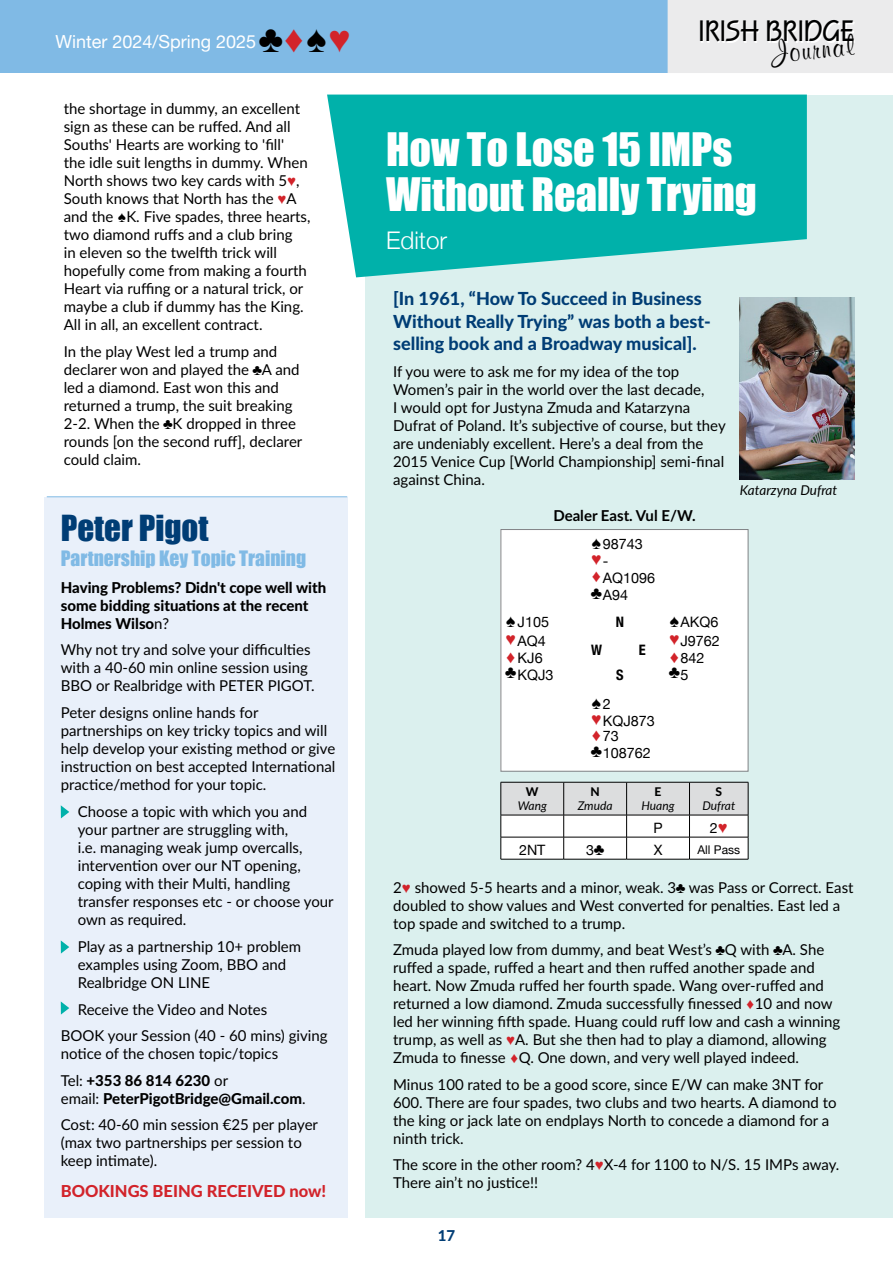
<style>
.page{position:relative;width:893px;height:1263px;background:#fff}
.page>*{position:absolute;margin:0;border:0;box-sizing:border-box;transform-origin:0 0}
.t1{font:42.3px/44.7px "Impact";color:#fff}
.t2{font:33px "Impact";color:#003d75}
.t3{font:700 30.6px "Squire D";color:#000101}
.t4{font:700 30.6px "Murray Hill BT";color:#000}
.t5{font:300 24.3px "Helvetica Neue";color:#fff}
.t6{font:19.5px "Impact";color:#80bae5}
.t7{font:800 18px/22.5px "Lato";color:#003d75}
.t8{font:18px "Helvetica Neue";color:#fff}
.t9{font:17.55px "Andale Mono";color:#000}
.t10{font:17.55px "Andale Mono";color:#d2232a}
.t11{font:800 16.5px "Lato";color:#d2232a}
.t12{font:15px/18px "Lato";color:#000}
.t13{font:800 15px/18px "Lato";color:#000}
.t14{font:700 15px "Lato";color:#000}
.t15{font:800 15px "Lato";color:#003d75}
.t16{font:14.4px/16px "Helvetica Neue";color:#000}
.t17{font:700 condensed 14.4px "Helvetica Neue";color:#000}
.t18{font:14.25px "Helvetica Neue";color:#000}
.t19{font:italic 13.5px "Lato";color:#000}
.t20{font:italic 12px "Lato";color:#000}
.t21{font:12px "Helvetica Neue";color:#000}
.t22{font:800 12px "Lato";color:#000}
.s1{font-family:"Andale Mono";font-size:38.1px;color:#000}
.s2{font-family:"Andale Mono";font-size:38.1px;color:#d2232a}
.s3{font-family:"Andale Mono";color:#d2232a}
.s4{font-family:"Andale Mono"}
.s5{font-weight:400}
.s6{font-weight:800}
.s7{font-family:"Andale Mono";font-size:17.55px}
.s8{font-family:"Helvetica Neue";font-size:14.4px;color:#000}
.s9{font-family:"Andale Mono";font-size:17.55px;color:#d2232a}
.s10{font-family:"Helvetica Neue";font-size:14.4px}
.s11{font-family:"Andale Mono";font-size:16.5px;color:#d2232a}
.s12{font-family:"Andale Mono";font-size:16.5px}
</style>
<div class="page">
<div style="left:0;top:0;width:892px;height:73px;background:#80bae5"></div>
<div style="left:668px;top:0;width:225px;height:73px;background:#ebebec"></div>
<div style="left:702px;top:22px;width:153px;height:21px;background:linear-gradient(to right,#f2f2f2,#f2f2f3)"></div>
<div style="left:44px;top:497px;width:303px;height:720px;background:#e9f0fa"></div>
<div style="left:366px;top:95px;width:527px;height:1122px;background:#dbf0ee"></div>
<div style="left:501px;top:529px;width:247px;height:242px;background:#fff"></div>
<svg style="left:501px;top:782px;width:248px;height:77px"></svg>
<hr style="left:501px;top:859px;width:63px;height:1px;background:#000">
<hr style="left:564px;top:859px;width:63px;height:1px;background:#000">
<hr style="left:627px;top:859px;width:62px;height:1px;background:#000">
<hr style="left:689px;top:859px;width:59px;height:1px;background:#000">
<svg style="left:327px;top:95px;width:480px;height:182px;fill:#00b1aa"></svg>
<svg style="left:61px;top:805px;width:8px;height:13px"></svg>
<svg style="left:61px;top:940px;width:8px;height:13px"></svg>
<svg style="left:61px;top:1001px;width:8px;height:13px"></svg>
<img style="left:740px;top:298px;width:115px;height:181px">
<hr style="left:47px;top:496px;width:300px;height:1px;background:#80bae5">
<p class="t8" style="left:56px;top:28px;width:297px">Winter 2024/Spring 2025 <span class="s1">♣</span><span class="s2">♦</span><span class="s1">♠</span><span class="s2">♥</span></p>
<p class="t12" style="left:64px;top:99px;width:248px">the shortage in dummy, an excellent sign as these can be ruffed. And all Souths' Hearts are working to 'fill'<br>the idle suit lengths in dummy. When North shows two key cards with 5<span class="s3">♥</span>, South knows that North has the <span class="s3">♥</span>A and the <span class="s4">♠</span>K. Five spades, three hearts, two diamond ruffs and a club bring<br>in eleven so the twelfth trick will hopefully come from making a fourth Heart via ruffing or a natural trick, or maybe a club if dummy has the King.<br>All in all, an excellent contract.</p>
<p class="t12" style="left:64px;top:342px;width:240px">In the play West led a trump and declarer won and played the <span class="s4">♣</span>A and led a diamond. East won this and returned a trump, the suit breaking<br>2-2. When the <span class="s4">♣</span>K dropped in three rounds [on the second ruff], declarer could claim.</p>
<h2 class="t2" style="left:61px;top:502px;width:149px">Peter Pigot</h2>
<h3 class="t6" style="left:61px;top:543px;width:247px">Partnership Key Topic Training</h3>
<p class="t13" style="left:61px;top:578px;width:267px">Having Problems? Didn't cope well with some bidding situations at the recent<br>Holmes Wilso<span class="s5">n?</span></p>
<p class="t12" style="left:61px;top:640px;width:255px">Why not try and solve your difficulties with a 40-60 min online session using<br>BBO or Realbridge with PETER PIGOT.</p>
<p class="t12" style="left:61px;top:703px;width:276px">Peter designs online hands for partnerships on key tricky topics and will help develop your existing method or give instruction on best accepted International practice/method for your topic.</p>
<p class="t12" style="left:78px;top:802px;width:257px">Choose a topic with which you and your partner are struggling with,<br>i.e. managing weak jump overcalls, intervention over our NT opening, coping with their Multi, handling transfer responses etc - or choose your own as required.</p>
<p class="t12" style="left:78px;top:937px;width:225px">Play as a partnership 10+ problem examples using Zoom, BBO and<br>Realbridge ON LINE</p>
<p class="t12" style="left:61px;top:995px;width:268px;line-height:26.5px;text-indent:17px">Receive the Video and Notes<br>BOOK your Session (40 - 60 mins) giving</p>
<p class="t12" style="left:61px;top:1040px;width:219px;line-height:26.5px">notice of the chosen topic/topics<br>Tel: <span class="s6">+353 86 814 6230</span> or</p>
<p class="t12" style="left:61px;top:1084px;width:259px;line-height:26.5px">email: <span class="s6">PeterPigotBridge@Gmail.com</span>.<br>Cost: 40-60 min session €25 per player</p>
<p class="t12" style="left:61px;top:1133px;width:243px">(max two partnerships per session to keep intimate).</p>
<p class="t11" style="left:61px;top:1178px;width:267px">BOOKINGS BEING RECEIVED now!</p>
<h3 class="t3" style="left:699px;top:14px;width:157px">IRISH BRIDGE</h3>
<h3 class="t4" style="left:769px;top:34px;width:84px;rotate:-6deg">Journal</h3>
<h1 class="t1" style="left:386px;top:126px;width:372px">How To Lose 15 IMPs<br>Without Really Trying</h1>
<h3 class="t5" style="left:386px;top:221px;width:63px">Editor</h3>
<p class="t7" style="left:393px;top:287px;width:319px">[In 1961, “How To Succeed in Business<br>Without Really Trying” was both a best&shy;selling book and a Broadway musical].</p>
<p class="t12" style="left:393px;top:362px;width:334px">If you were to ask me for my idea of the top Women’s pair in the world over the last decade,<br>I would opt for Justyna Zmuda and Katarzyna Dufrat of Poland. It’s subjective of course, but they are undeniably excellent. Here’s a deal from the 2015 Venice Cup [World Championship] semi-final against China.</p>
<p class="t14" style="left:553px;top:505px;width:144px">Dealer East. Vul E/W.</p>
<p class="t16" style="left:591px;top:537px;width:53px"><span class="s7">♠</span>98743</p>
<p class="t10" style="left:591px;top:547px;width:19px">♥<span class="s8">-</span></p>
<p class="t16" style="left:591px;top:570px;width:66px;line-height:17.2px"><span class="s9">♦</span>AQ1096 <span class="s7">♣</span>A94</p>
<p class="t16" style="left:506px;top:615px;width:45px"><span class="s7">♠</span>J105</p>
<p class="t17" style="left:616px;top:610px;width:10px">N</p>
<p class="t16" style="left:669px;top:615px;width:51px"><span class="s7">♠</span>AKQ6</p>
<p class="t16" style="left:506px;top:634px;width:42px"><span class="s9">♥</span>AQ4</p>
<p class="t17" style="left:591px;top:637px;width:12px">W</p>
<p class="t17" style="left:639px;top:637px;width:8px">E</p>
<p class="t19" style="left:740px;top:480px;width:99px">Katarzyna Dufrat</p>
<p class="t16" style="left:669px;top:634px;width:52px"><span class="s9">♥</span>J9762</p>
<p class="t16" style="left:506px;top:651px;width:39px"><span class="s9">♦</span>KJ6</p>
<p class="t16" style="left:669px;top:651px;width:37px"><span class="s9">♦</span>842</p>
<p class="t16" style="left:506px;top:667px;width:50px"><span class="s7">♣</span>KQJ3</p>
<p class="t17" style="left:616px;top:663px;width:9px">S</p>
<p class="t9" style="left:669px;top:661px;width:21px">♣<span class="s10">5</span></p>
<p class="t9" style="left:591px;top:691px;width:21px">♠<span class="s10">2</span></p>
<p class="t16" style="left:591px;top:713px;width:65px"><span class="s9">♥</span>KQJ873 <span class="s9">♦</span>73 <span class="s7">♣</span>108762</p>
<p class="t22" style="left:526px;top:783px;width:14px">W</p>
<p class="t20" style="left:518px;top:797px;width:31px">Wang</p>
<p class="t22" style="left:715px;top:783px;width:8px">S</p>
<p class="t20" style="left:702px;top:797px;width:34px">Dufrat</p>
<p class="t22" style="left:590px;top:783px;width:11px">N</p>
<p class="t20" style="left:578px;top:797px;width:36px">Zmuda</p>
<p class="t22" style="left:655px;top:783px;width:8px">E</p>
<p class="t20" style="left:641px;top:797px;width:35px">Huang</p>
<p class="t18" style="left:653px;top:817px;width:11px">P</p>
<p class="t18" style="left:710px;top:817px;width:19px">2<span class="s11">♥</span></p>
<p class="t18" style="left:519px;top:839px;width:28px">2NT</p>
<p class="t18" style="left:586px;top:839px;width:19px">3<span class="s12">♣</span></p>
<p class="t18" style="left:654px;top:839px;width:10px">X</p>
<p class="t21" style="left:697px;top:841px;width:44px">All Pass</p>
<p class="t12" style="left:393px;top:877px;width:462px">2<span class="s3">♥</span> showed 5-5 hearts and a minor, weak. 3<span class="s4">♣</span> was Pass or Correct. East doubled to show values and West converted for penalties. East led a top spade and switched to a trump.</p>
<p class="t12" style="left:393px;top:940px;width:449px">Zmuda played low from dummy, and beat West’s <span class="s4">♣</span>Q with <span class="s4">♣</span>A. She ruffed a spade, ruffed a heart and then ruffed another spade and heart. Now Zmuda ruffed her fourth spade. Wang over-ruffed and returned a low diamond. Zmuda successfully finessed <span class="s3">♦</span>10 and now led her winning fifth spade. Huang could ruff low and cash a winning trump, as well as <span class="s3">♥</span>A. But she then had to play a diamond, allowing Zmuda to finesse <span class="s3">♦</span>Q. One down, and very well played indeed.</p>
<p class="t12" style="left:393px;top:1074px;width:445px">Minus 100 rated to be a good score, since E/W can make 3NT for 600. There are four spades, two clubs and two hearts. A diamond to the king or jack late on endplays North to concede a diamond for a ninth trick.</p>
<p class="t12" style="left:393px;top:1155px;width:448px">The score in the other room? 4<span class="s3">♥</span>X-4 for 1100 to N/S. 15 IMPs away.<br>There ain’t no justice!!</p>
<p class="t15" style="left:438px;top:1224px;width:19px">17</p>
</div>
